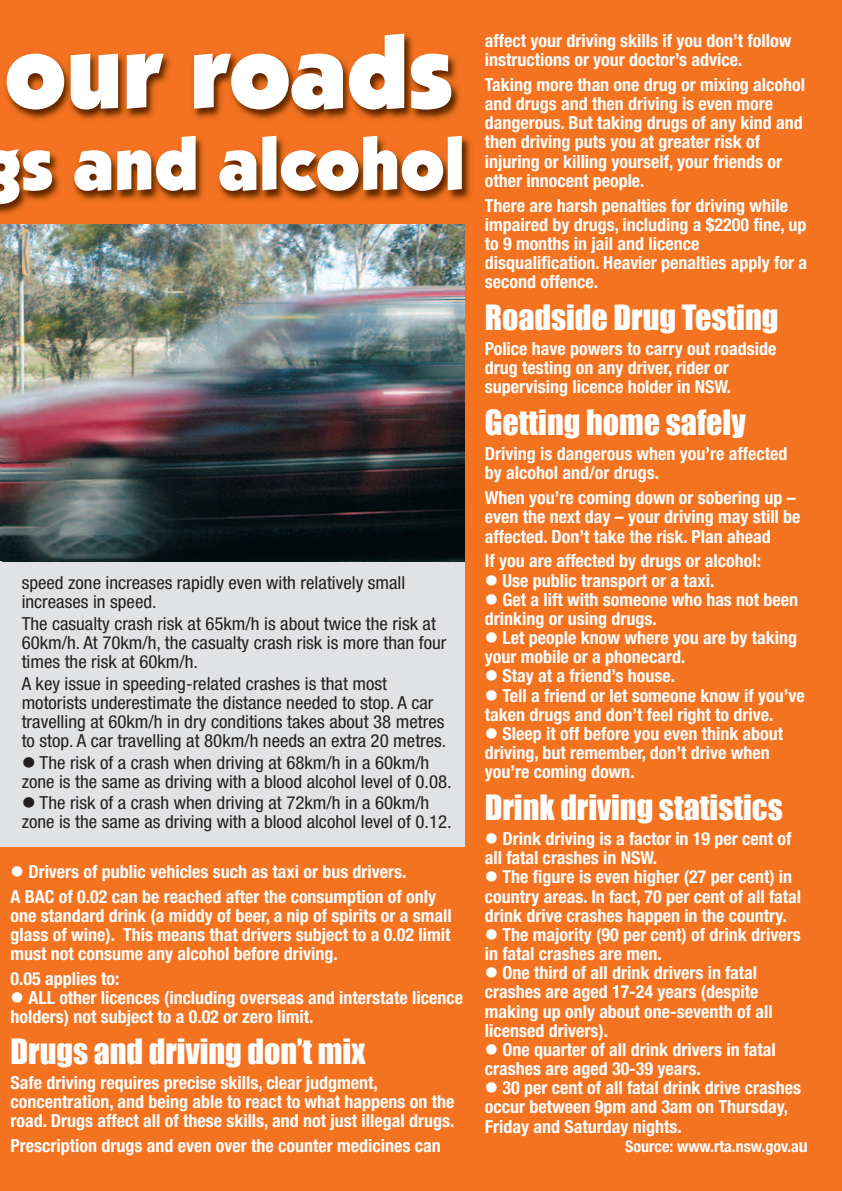
<style>
.page{position:relative;width:842px;height:1191px;background:#f47321}
.page>*{position:absolute;margin:0;border:0;box-sizing:border-box;transform-origin:0 0}
.t1{font:900 102px "ITC Kabel Std";color:#fff}
.t2{font:900 74px "ITC Kabel Std";color:#fff}
.t3{font:32px "Impact";color:#fff}
.t4{font:700 condensed 18px/19.2px "Helvetica Neue LT Std";color:#fff}
.t5{font:condensed 18px/19px "Helvetica Neue LT Std";color:#231f20;scale:1.05 1}
.t6{font:700 condensed 16px "Helvetica Neue LT Std";color:#fff}
.s1{font-size:18px}
</style>
<div class="page">
<img style="left:0;top:34px;width:471px;height:191px">
<img style="left:0;top:225px;width:465px;height:337px">
<div style="left:0;top:562px;width:465px;height:284px;background:#e1e2e4"></div>
<img style="left:0;top:419px;width:1px;height:143px">
<h1 class="t1" style="left:5px;top:35px;width:450px">our roads</h1>
<h2 class="t2" style="left:-19px;top:137px;width:485px">gs and alcohol</h2>
<p class="t5" style="left:22px;top:574px;width:367px">speed zone increases rapidly even with relatively small increases in speed.</p>
<p class="t5" style="left:22px;top:615px;width:406px">The casualty crash risk at 65km/h is about twice the risk at<br>60km/h. At 70km/h, the casualty crash risk is more than four times the risk at 60km/h.</p>
<p class="t5" style="left:22px;top:675px;width:406px">A key issue in speeding-related crashes is that most motorists underestimate the distance needed to stop. A car travelling at 60km/h in dry conditions takes about 38 metres to stop. A car travelling at 80km/h needs an extra 20 metres.</p>
<p class="t5" style="left:22px;top:754px;width:411px">● The risk of a crash when driving at 68km/h in a 60km/h zone is the same as driving with a blood alcohol level of 0.08.</p>
<p class="t5" style="left:22px;top:795px;width:411px">● The risk of a crash when driving at 72km/h in a 60km/h zone is the same as driving with a blood alcohol level of 0.12.</p>
<p class="t4" style="left:11px;top:861px;width:427px;line-height:24.6px">● Drivers of public vehicles such as taxi or bus drivers.<br>A BAC of 0.02 can be reached after the consumption of only</p>
<p class="t4" style="left:11px;top:907px;width:443px;text-align:justify">one standard drink (a middy of beer, a nip of spirits or a small glass of wine). This means that drivers subject to a 0.02 limit must not consume any alcohol before driving.</p>
<p class="t4" style="left:11px;top:970px;width:110px">0.05 applies to:</p>
<p class="t4" style="left:11px;top:989px;width:454px">● ALL other licences (including overseas and interstate licence holders) not subject to a 0.02 or zero limit.</p>
<h3 class="t3" style="left:11px;top:1032px;width:356px">Drugs and driving don’t mix</h3>
<p class="t4" style="left:11px;top:1074px;width:445px">Safe driving requires precise skills, clear judgment, concentration, and being able to react to what happens on the road. Drugs affect all of these skills, and not just illegal drugs.</p>
<p class="t4" style="left:11px;top:1137px;width:432px">Prescription drugs and even over the counter medicines can</p>
<p class="t4" style="left:485px;top:32px;width:308px">affect your driving skills if you don’t follow instructions or your doctor’s advice.</p>
<p class="t4" style="left:485px;top:76px;width:322px">Taking more than one drug or mixing alcohol and drugs and then driving is even more dangerous. But taking drugs of any kind and then driving puts you at greater risk of injuring or killing yourself, your friends or other innocent people.</p>
<p class="t4" style="left:485px;top:197px;width:324px">There are harsh penalties for driving while impaired by drugs, including a $2200 fine, up to 9 months in jail and licence disqualification. Heavier penalties apply for a second offence.</p>
<h3 class="t3" style="left:485px;top:298px;width:295px">Roadside Drug Testing</h3>
<p class="t4" style="left:485px;top:341px;width:293px">Police have powers to carry out roadside drug testing on any driver, rider or supervising licence holder in NSW.</p>
<h3 class="t3" style="left:485px;top:403px;width:262px">Getting home safely</h3>
<p class="t4" style="left:485px;top:446px;width:304px">Driving is dangerous when you’re affected by alcohol and/or drugs.</p>
<p class="t4" style="left:485px;top:490px;width:317px">When you’re coming down or sobering up – even the next day – your driving may still be affected. Don’t take the risk. Plan ahead</p>
<p class="t4" style="left:485px;top:553px;width:278px">If you are affected by drugs or alcohol:</p>
<p class="t4" style="left:485px;top:572px;width:231px">● Use public transport or a taxi.</p>
<p class="t4" style="left:485px;top:591px;width:315px">● Get a lift with someone who has not been drinking or using drugs.</p>
<p class="t4" style="left:485px;top:629px;width:314px">● Let people know where you are by taking your mobile or a phonecard.</p>
<p class="t4" style="left:485px;top:668px;width:192px">● Stay at a friend’s house.</p>
<p class="t4" style="left:485px;top:687px;width:322px">● Tell a friend or let someone know if you’ve taken drugs and don’t feel right to drive.</p>
<p class="t4" style="left:485px;top:725px;width:300px">● Sleep it off before you even think about driving, but remember, don’t drive when you’re coming down.</p>
<h3 class="t3" style="left:485px;top:788px;width:300px">Drink driving statistics</h3>
<p class="t4" style="left:485px;top:830px;width:308px">● Drink driving is a factor in 19 per cent of all fatal crashes in NSW.</p>
<p class="t4" style="left:485px;top:869px;width:318px">● The figure is even higher (27 per cent) in country areas. In fact, 70 per cent of all fatal drink drive crashes happen in the country.</p>
<p class="t4" style="left:485px;top:926px;width:318px">● The majority (90 per cent) of drink drivers in fatal crashes are men.</p>
<p class="t4" style="left:485px;top:964px;width:290px">● One third of all drink drivers in fatal crashes are aged 17-24 years (despite making up only about one-seventh of all licensed drivers).</p>
<p class="t4" style="left:485px;top:1041px;width:293px">● One quarter of all drink drivers in fatal crashes are aged 30-39 years.</p>
<p class="t4" style="left:485px;top:1079px;width:318px">● 30 per cent of all fatal drink drive crashes occur between 9pm and 3am on Thursday,<br>Friday and Saturday nights.</p>
<p class="t6" style="left:625px;top:1140px;width:184px">Source: www.rta.nsw.gov.a<span class="s1">u</span></p>
</div>
